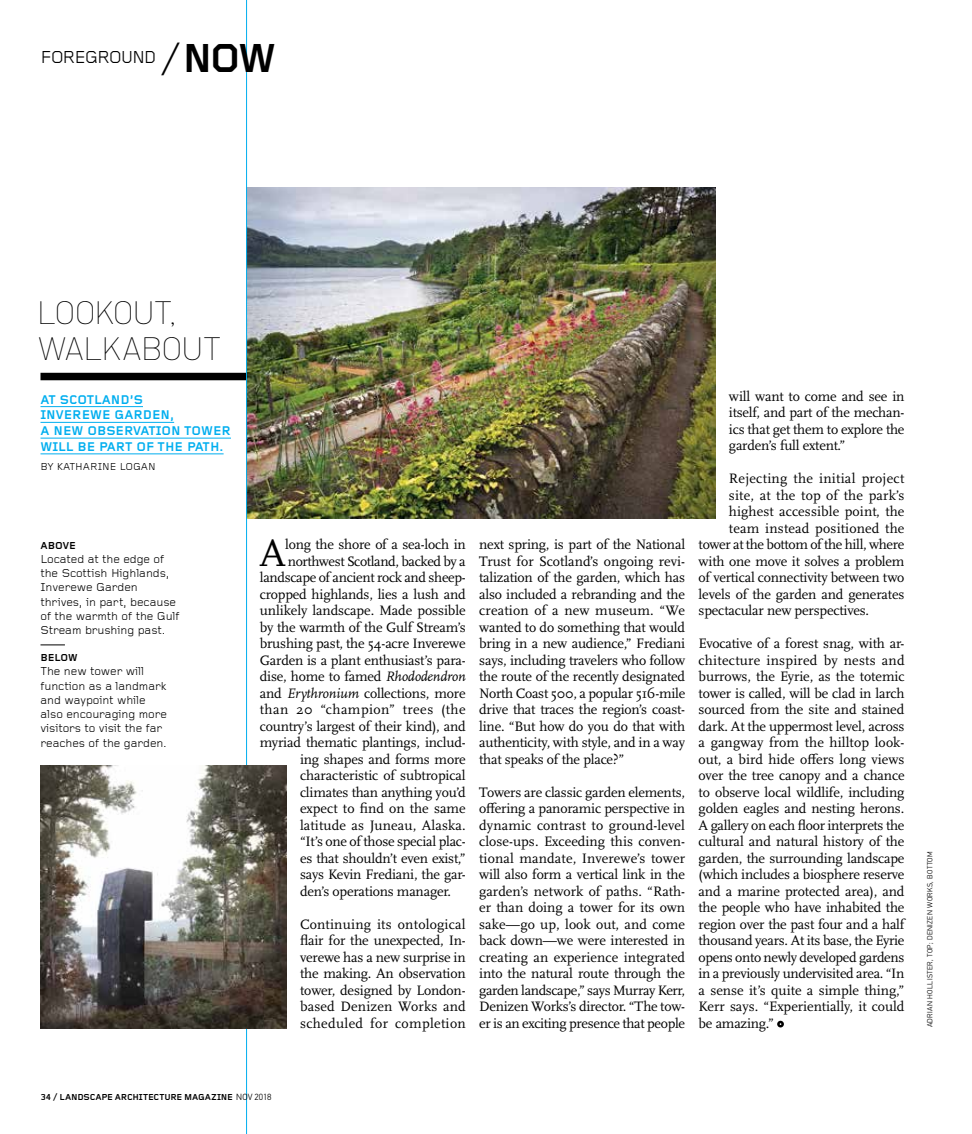
<style>
.page{position:relative;width:972px;height:1134px;background:#fff}
.page>*{position:absolute;margin:0;border:0;box-sizing:border-box;transform-origin:0 0}
.t1{font:39.3px "Scala OT";color:#000}
.t2{font:100 33px/36px "PF Din Display Pro";letter-spacing:.04em;color:#000}
.t3{font:18px "Foundry Gridnik";letter-spacing:-.065em;color:#000}
.t4{font:14.25px/16.5px "Scala OT";letter-spacing:-.015em;color:#000;text-align:justify}
.t5{font:14.25px "Scala OT";letter-spacing:.01em;color:#000}
.t6{font:14.25px "Scala OT";letter-spacing:.015em;color:#000}
.t7{font:14.25px "Scala OT";letter-spacing:.005em;color:#000}
.t8{font:14.25px "Scala OT";letter-spacing:.03em;color:#000}
.t9{font:700 13.2px/15.8px "Foundry Gridnik";color:#00aeef}
.t10{font:12px/14.2px "Foundry Gridnik";letter-spacing:-.01em;color:#000}
.t11{font:10.5px "Foundry Gridnik";color:#000}
.t12{font:700 10.5px "Foundry Gridnik";color:#000}
.t13{font:700 9px "Foundry Gridnik";letter-spacing:-.015em;color:#000}
.t14{font:300 7.5px "PF Din Text Pro";letter-spacing:.045em;color:#000}
.s1{font-size:39px}
.s2{font-weight:700;font-size:42px}
.s3{font-style:italic}
.s4{font-family:"PF Din Text Pro";font-weight:300}
</style>
<div class="page">
<div style="left:40px;top:373px;width:629px;height:7px;background:#000"></div>
<img style="left:247px;top:187px;width:469px;height:331px">
<svg style="left:777px;top:1021px;width:7px;height:7px"></svg>
<hr style="left:40px;top:406px;width:103px;height:1px;background:#00aeef">
<hr style="left:40px;top:422px;width:134px;height:1px;background:#00aeef">
<hr style="left:40px;top:438px;width:191px;height:1px;background:#00aeef">
<hr style="left:40px;top:454px;width:184px;height:1px;background:#00aeef">
<hr style="left:246px;top:0;width:1px;height:1134px;background:#00aeef">
<img style="left:40px;top:765px;width:247px;height:264px">
<svg style="left:40px;top:645px;width:25px;height:1px"></svg>
<p class="t3" style="left:40px;top:47px;width:237px">FOREGROUND <span class="s1">/</span><span class="s2">NOW</span></p>
<h2 class="t2" style="left:39px;top:295px;width:183px">LOOKOUT,<br>WALKABOUT</h2>
<p class="t9" style="left:40px;top:392px;width:192px">AT SCOTLAND’S<br>INVEREWE GARDEN,<br>A NEW OBSERVATION TOWER<br>WILL BE PART OF THE PATH.</p>
<p class="t11" style="left:40px;top:461px;width:117px">BY KATHARINE LOGAN</p>
<p class="t12" style="left:40px;top:539px;width:37px">ABOVE</p>
<p class="t10" style="left:40px;top:552px;width:141px">Located at the edge of the Scottish Highlands,<br>Inverewe Garden thrives, in part, because of the warmth of the Gulf<br>Stream brushing past.</p>
<p class="t12" style="left:40px;top:652px;width:39px">BELOW</p>
<p class="t10" style="left:40px;top:665px;width:128px">The new tower will function as a landmark and waypoint while also encouraging more visitors to visit the far reaches of the garden.</p>
<h1 class="t1" style="left:260px;top:531px;width:28px">A</h1>
<p class="t4" style="left:285px;top:536px;width:182px">long the shore of a sea-loch in</p>
<p class="t4" style="left:288px;top:553px;width:179px">northwest Scotland, backed by a</p>
<p class="t4" style="left:260px;top:569px;width:207px">landscape of ancient rock and sheep-</p>
<p class="t4" style="left:260px;top:586px;width:207px">cropped highlands, lies a lush and</p>
<p class="t4" style="left:260px;top:602px;width:207px">unlikely landscape. Made possible</p>
<p class="t4" style="left:260px;top:619px;width:207px">by the warmth of the Gulf Stream’s</p>
<p class="t4" style="left:260px;top:635px;width:207px">brushing past, the 54-acre Inverewe</p>
<p class="t4" style="left:260px;top:652px;width:207px">Garden is a plant enthusiast’s para-</p>
<p class="t4" style="left:260px;top:668px;width:207px">dise, home to famed <span class="s3">Rhododendron</span></p>
<p class="t4" style="left:260px;top:685px;width:207px">and <span class="s3">Erythronium</span> collections, more</p>
<p class="t8" style="left:260px;top:702px;width:207px">than 20 “champion” trees (the</p>
<p class="t4" style="left:260px;top:718px;width:207px">country’s largest of their kind), and</p>
<p class="t4" style="left:260px;top:734px;width:207px">myriad thematic plantings, includ-</p>
<p class="t4" style="left:300px;top:751px;width:167px">ing shapes and forms more</p>
<p class="t4" style="left:300px;top:767px;width:167px">characteristic of subtropical</p>
<p class="t4" style="left:300px;top:784px;width:167px">climates than anything you’d</p>
<p class="t4" style="left:300px;top:800px;width:167px">expect to find on the same</p>
<p class="t5" style="left:300px;top:817px;width:167px">latitude as Juneau, Alaska.</p>
<p class="t4" style="left:300px;top:833px;width:167px">“It’s one of those special plac-</p>
<p class="t4" style="left:300px;top:850px;width:167px">es that shouldn’t even exist,”</p>
<p class="t4" style="left:300px;top:866px;width:167px">says Kevin Frediani, the gar-</p>
<p class="t4" style="left:300px;top:883px;width:152px">den’s operations manager.</p>
<p class="t4" style="left:300px;top:916px;width:167px">Continuing its ontological flair for the unexpected, In&shy;verewe has a new surprise in the making. An observation tower, designed by London&shy;based Denizen Works and scheduled for completion</p>
<p class="t4" style="left:479px;top:537px;width:208px">next spring, is part of the National Trust for Scotland’s ongoing revi&shy;talization of the garden, which has also included a rebranding and the creation of a new museum. “We wanted to do something that would bring in a new audience,” Frediani says, including travelers who follow the route of the recently designated North Coast 500, a popular 516-mile drive that traces the region’s coast&shy;line. “But how do you do that with authenticity, with style, and in a way that speaks of the place?”</p>
<p class="t4" style="left:479px;top:784px;width:207px">Towers are classic garden elements, offering a panoramic perspective in dynamic contrast to ground-level close-ups. Exceeding this conven&shy;tional mandate, Inverewe’s tower will also form a vertical link in the garden’s network of paths. “Rath&shy;er than doing a tower for its own sake—go up, look out, and come back down—we were interested in creating an experience integrated into the natural route through the garden landscape,” says Murray Kerr, Denizen Works’s director. “The tow&shy;er is an exciting presence that people</p>
<p class="t4" style="left:729px;top:388px;width:177px">will want to come and see in itself, and part of the mechan&shy;ics that get them to explore the garden’s full extent.”</p>
<p class="t6" style="left:729px;top:471px;width:177px">Rejecting the initial project</p>
<p class="t5" style="left:729px;top:487px;width:177px">site, at the top of the park’s</p>
<p class="t7" style="left:729px;top:504px;width:177px">highest accessible point, the</p>
<p class="t5" style="left:729px;top:520px;width:177px">team instead positioned the</p>
<p class="t4" style="left:699px;top:537px;width:207px">tower at the bottom of the hill, where</p>
<p class="t4" style="left:699px;top:553px;width:207px">with one move it solves a problem</p>
<p class="t4" style="left:699px;top:570px;width:207px">of vertical connectivity between two</p>
<p class="t4" style="left:699px;top:586px;width:207px">levels of the garden and generates</p>
<p class="t4" style="left:699px;top:603px;width:172px">spectacular new perspectives.</p>
<p class="t4" style="left:699px;top:636px;width:208px">Evocative of a forest snag, with ar&shy;chitecture inspired by nests and burrows, the Eyrie, as the totemic tower is called, will be clad in larch sourced from the site and stained dark. At the uppermost level, across a gangway from the hilltop look&shy;out, a bird hide offers long views over the tree canopy and a chance to observe local wildlife, including golden eagles and nesting herons.<br>A gallery on each floor interprets the cultural and natural history of the garden, the surrounding landscape (which includes a biosphere reserve and a marine protected area), and the people who have inhabited the region over the past four and a half thousand years. At its base, the Eyrie opens onto newly developed gardens in a previously undervisited area. “In a sense it’s quite a simple thing,” Kerr says. “Experientially, it could be amazing.”</p>
<p class="t14" style="left:926px;top:1027px;width:177px;rotate:-90deg">ADRIAN HOLLISTER, TOP; DENIZEN WORKS, BOTTOM</p>
<p class="t13" style="left:40px;top:1092px;width:233px">34 / LANDSCAPE ARCHITECTURE MAGAZINE <span class="s4">NOV 2018</span></p>
</div>
